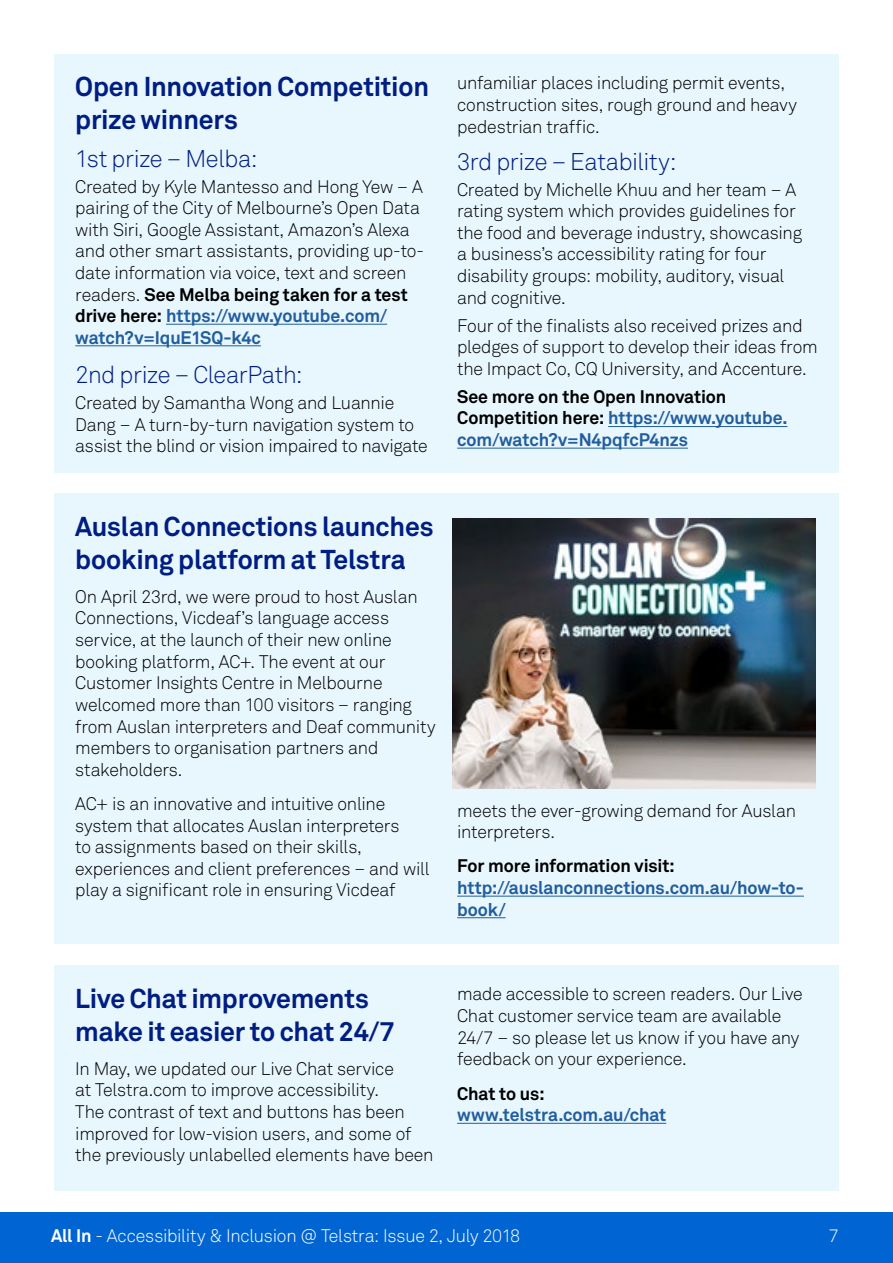
<style>
.page{position:relative;width:893px;height:1263px;background:#fff}
.page>*{position:absolute;margin:0;border:0;box-sizing:border-box;transform-origin:0 0}
.t1{font:700 27px/33px "Telstra Akkurat";letter-spacing:-.005em;color:#001e82}
.t2{font:300 24px "Telstra Akkurat";letter-spacing:-.015em;color:#001e82}
.t3{font:300 18px/21.6px "Telstra Akkurat";letter-spacing:-.01em;color:#000}
.t4{font:700 18px/21.6px "Telstra Akkurat";letter-spacing:-.005em;color:#215e9e}
.t5{font:300 18px "Telstra Akkurat";letter-spacing:-.015em;color:#fff}
.t6{font:700 18px "Telstra Akkurat";letter-spacing:-.005em;color:#000}
.s1{font-weight:700}
.s2{font-weight:700;color:#215e9e}
.s3{color:#000}
</style>
<div class="page">
<div style="left:0;top:1212px;width:893px;height:51px;background:#0064d2"></div>
<div style="left:54px;top:54px;width:785px;height:418px;background:#e8f6fe"></div>
<hr style="left:166px;top:324px;width:221px;height:1px;background:#215e9e">
<hr style="left:75px;top:345px;width:186px;height:1px;background:#215e9e">
<hr style="left:608px;top:426px;width:179px;height:1px;background:#215e9e">
<hr style="left:457px;top:448px;width:231px;height:1px;background:#215e9e">
<div style="left:54px;top:965px;width:785px;height:226px;background:#e8f6fe"></div>
<hr style="left:457px;top:1123px;width:209px;height:1px;background:#215e9e">
<div style="left:54px;top:493px;width:785px;height:451px;background:#e8f6fe"></div>
<hr style="left:457px;top:896px;width:347px;height:1px;background:#215e9e">
<hr style="left:457px;top:917px;width:49px;height:1px;background:#215e9e">
<img style="left:453px;top:518px;width:362px;height:271px">
<h1 class="t1" style="left:75px;top:70px;width:355px">Open Innovation Competition prize winners</h1>
<h2 class="t2" style="left:75px;top:144px;width:184px">1st prize – Melba:</h2>
<p class="t3" style="left:75px;top:175px;width:350px">Created by Kyle Mantesso and Hong Yew – A pairing of the City of Melbourne’s Open Data with Siri, Google Assistant, Amazon’s Alexa and other smart assistants, providing up-to&shy;date information via voice, text and screen readers. <span class="s1">See Melba being taken for a test drive here:</span> <span class="s2">https://www.youtube.com/ watch?v=IquE1SQ-k4c</span></p>
<h2 class="t2" style="left:75px;top:360px;width:229px">2nd prize – ClearPath:</h2>
<p class="t3" style="left:75px;top:392px;width:354px">Created by Samantha Wong and Luannie<br>Dang – A turn-by-turn navigation system to assist the blind or vision impaired to navigate</p>
<p class="t3" style="left:457px;top:72px;width:341px">unfamiliar places including permit events, construction sites, rough ground and heavy pedestrian traffic.</p>
<h2 class="t2" style="left:457px;top:147px;width:221px">3rd prize – Eatability:</h2>
<p class="t3" style="left:457px;top:179px;width:346px">Created by Michelle Khuu and her team – A rating system which provides guidelines for the food and beverage industry, showcasing a business’s accessibility rating for four disability groups: mobility, auditory, visual and cognitive.</p>
<p class="t3" style="left:457px;top:315px;width:362px">Four of the finalists also received prizes and pledges of support to develop their ideas from the Impact Co, CQ University, and Accenture.</p>
<p class="t4" style="left:457px;top:385px;width:332px"><span class="s3">See more on the Open Innovation<br>Competition here:</span> https://www.youtube. com/watch?v=N4pqfcP4nzs</p>
<h1 class="t1" style="left:75px;top:509px;width:360px">Auslan Connections launches booking platform at Telstra</h1>
<p class="t3" style="left:75px;top:586px;width:362px">On April 23rd, we were proud to host Auslan Connections, Vicdeaf’s language access service, at the launch of their new online booking platform, AC+. The event at our Customer Insights Centre in Melbourne welcomed more than 100 visitors – ranging from Auslan interpreters and Deaf community members to organisation partners and stakeholders.</p>
<p class="t3" style="left:75px;top:793px;width:356px">AC+ is an innovative and intuitive online system that allocates Auslan interpreters<br>to assignments based on their skills, experiences and client preferences – and will play a significant role in ensuring Vicdeaf</p>
<p class="t3" style="left:457px;top:799px;width:340px">meets the ever-growing demand for Auslan interpreters.</p>
<p class="t6" style="left:457px;top:855px;width:219px">For more information visit:</p>
<p class="t4" style="left:457px;top:877px;width:348px">http://auslanconnections.com.au/how-to&shy;book/</p>
<h1 class="t1" style="left:75px;top:981px;width:321px">Live Chat improvements make it easier to chat 24/7</h1>
<p class="t3" style="left:75px;top:1058px;width:360px">In May, we updated our Live Chat service<br>at Telstra.com to improve accessibility.<br>The contrast of text and buttons has been improved for low-vision users, and some of the previously unlabelled elements have been</p>
<p class="t3" style="left:457px;top:983px;width:347px">made accessible to screen readers. Our Live Chat customer service team are available 24/7 – so please let us know if you have any feedback on your experience.</p>
<p class="t6" style="left:457px;top:1082px;width:89px">Chat to us:</p>
<p class="t4" style="left:457px;top:1104px;width:211px">www.telstra.com.au/chat</p>
<p class="t5" style="left:51px;top:1225px;width:471px"><span class="s1">All In</span> - Accessibility &amp; Inclusion @ Telstra: Issue 2, July 2018</p>
<p class="t5" style="left:829px;top:1225px;width:12px">7</p>
</div>
